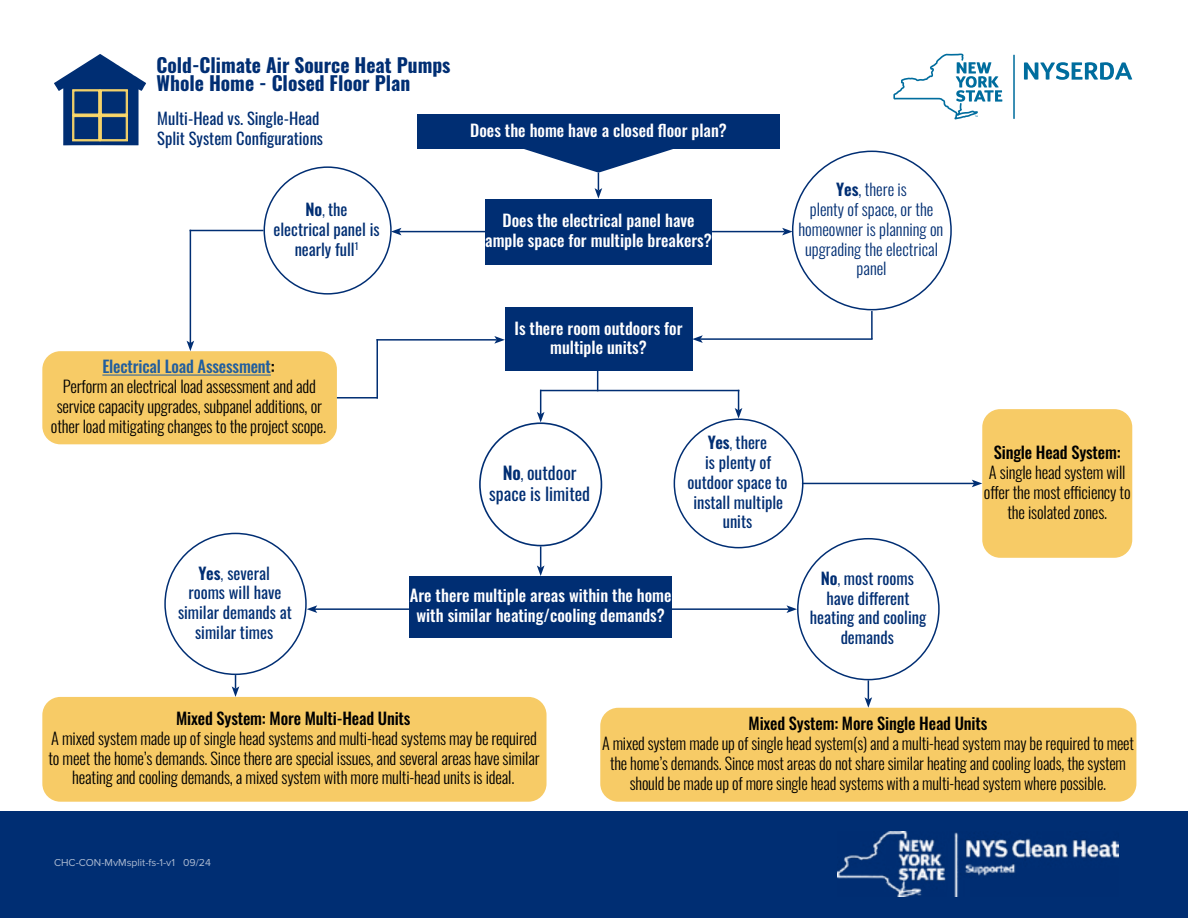
<style>
.page{position:relative;width:1188px;height:918px;background:#fff}
.page>*{position:absolute;margin:0;border:0;box-sizing:border-box;transform-origin:0 0}
.t1{font:700 19.5px/18.3px "Oswald";color:#002e73}
.t2{font:17.85px/21.3px "Oswald";color:#002e73;text-align:center}
.t3{font:300 16.5px/19.8px "Oswald";letter-spacing:-.01em;color:#000;text-align:center}
.t4{font:16.5px/19.8px "Oswald";color:#002e73;text-align:center}
.t5{font:500 16.5px/19.8px "Oswald";color:#fff;text-align:center}
.t6{font:500 16.5px "Oswald";letter-spacing:-.01em;color:#000}
.t7{font:300 16.5px/19.8px "Oswald";color:#002e73;text-align:center}
.t8{font:10.5px "Proxima Nova";color:#fff}
.s1{font-weight:600}
.s2{font-weight:300}
.s3{font-weight:500;color:#215e9e}
.s4{font-weight:500}
</style>
<div class="page">
<div style="left:0;top:811px;width:1188px;height:107px;background:#002e73"></div>
<div style="left:417px;top:114px;width:363px;height:35px;background:#002e73"></div>
<div style="left:485px;top:199px;width:227px;height:66px;background:#002e73"></div>
<svg style="left:524px;top:149px;width:149px;height:50px"></svg>
<hr style="left:712px;top:231px;width:72px;height:1px;background:#002e73">
<svg style="left:782px;top:228px;width:11px;height:7px"></svg>
<hr style="left:700px;top:338px;width:173px;height:2px;background:#002e73">
<svg style="left:692px;top:335px;width:11px;height:8px"></svg>
<hr style="left:871px;top:312px;width:2px;height:26px;background:#002e73">
<div style="left:505px;top:307px;width:187px;height:64px;background:#002e73"></div>
<svg style="left:735px;top:390px;width:7px;height:28px"></svg>
<svg style="left:537px;top:390px;width:8px;height:32px"></svg>
<hr style="left:541px;top:390px;width:198px;height:1px;background:#002e73">
<div style="left:479px;top:422px;width:123px;height:124px;border:2px solid #002e73;border-radius:50%"></div>
<div style="left:982px;top:409px;width:150px;height:149px;background:#f7cb66;border-radius:18px"></div>
<hr style="left:802px;top:483px;width:172px;height:1px;background:#002e73">
<svg style="left:972px;top:480px;width:10px;height:7px"></svg>
<div style="left:409px;top:576px;width:263px;height:62px;background:#002e73"></div>
<svg style="left:537px;top:546px;width:8px;height:30px"></svg>
<hr style="left:672px;top:608px;width:117px;height:2px;background:#002e73">
<svg style="left:787px;top:605px;width:10px;height:8px"></svg>
<svg style="left:865px;top:680px;width:7px;height:28px"></svg>
<div style="left:600px;top:708px;width:536px;height:94px;background:#f7cb66;border-radius:18px"></div>
<div style="left:42px;top:697px;width:505px;height:105px;background:#f7cb66;border-radius:18px"></div>
<hr style="left:315px;top:608px;width:94px;height:2px;background:#002e73">
<svg style="left:307px;top:605px;width:10px;height:8px"></svg>
<svg style="left:893px;top:54px;width:109px;height:65px"></svg>
<svg style="left:1024px;top:62px;width:108px;height:18px"></svg>
<hr style="left:1013px;top:55px;width:2px;height:64px;background:#006d9e">
<hr style="left:399px;top:231px;width:86px;height:1px;background:#002e73">
<svg style="left:391px;top:228px;width:10px;height:7px"></svg>
<hr style="left:376px;top:339px;width:121px;height:2px;background:#002e73">
<svg style="left:494px;top:336px;width:11px;height:8px"></svg>
<hr style="left:190px;top:230px;width:73px;height:1px;background:#002e73">
<svg style="left:597px;top:371px;width:1px;height:19px"></svg>
<svg style="left:232px;top:675px;width:7px;height:22px"></svg>
<img style="left:837px;top:832px;width:282px;height:65px">
<svg style="left:54px;top:54px;width:92px;height:91px"></svg>
<div style="left:101px;top:116px;width:26px;height:24px;border:1px solid #ffda69"></div>
<div style="left:101px;top:117px;width:25px;height:23px;border:1px solid #ffda69"></div>
<div style="left:42px;top:351px;width:295px;height:93px;background:#f7cb66;border-radius:18px"></div>
<hr style="left:102px;top:375px;width:169px;height:1px;background:#215e9e">
<hr style="left:190px;top:230px;width:1px;height:113px;background:#002e73">
<svg style="left:187px;top:341px;width:7px;height:10px"></svg>
<hr style="left:338px;top:397px;width:39px;height:2px;background:#002e73">
<hr style="left:376px;top:339px;width:2px;height:60px;background:#002e73">
<p class="t1" style="left:157px;top:57px;width:295px">Cold-Climate Air Source Heat Pumps<br>Whole Home - Closed Floor Plan</p>
<p class="t4" style="left:157px;top:107px;width:167px;text-align:left">Multi-Head vs. Single-Head<br>Split System Configurations</p>
<p class="t4" style="left:274px;top:198px;width:108px"><span class="s1">No</span><span class="s2">,</span> the<br>electrical panel is nearly full<sup>1</sup></p>
<p class="t3" style="left:51px;top:355px;width:277px"><span class="s3">Electrical Load Assessment</span><span class="s4">:<br></span>Perform an electrical load assessment and add service capacity upgrades, subpanel additions, or other load mitigating changes to the project scope.</p>
<p class="t5" style="left:470px;top:121px;width:258px">Does the home have a closed floor plan?</p>
<p class="t5" style="left:485px;top:211px;width:228px">Does the electrical panel have ample space for multiple breakers?</p>
<p class="t5" style="left:514px;top:319px;width:170px">Is there room outdoors for multiple units?</p>
<p class="t7" style="left:798px;top:178px;width:146px"><span class="s1">Yes</span>, there is<br>plenty of space, or the homeowner is planning on upgrading the electrical panel</p>
<p class="t2" style="left:489px;top:460px;width:102px"><span class="s1">No</span><span class="s2">,</span> outdoor space is limited</p>
<p class="t4" style="left:688px;top:431px;width:101px"><span class="s1">Yes</span><span class="s2">,</span> there<br>is plenty of outdoor space to install multiple units</p>
<p class="t6" style="left:994px;top:444px;width:129px">Single Head System:</p>
<p class="t3" style="left:984px;top:460px;width:148px">A single head system will offer the most efficiency to the isolated zones.</p>
<p class="t4" style="left:178px;top:561px;width:115px"><span class="s1">Yes</span><span class="s2">,</span> several<br>rooms will have similar demands at similar times</p>
<p class="t5" style="left:410px;top:587px;width:263px">Are there multiple areas within the home with similar heating/cooling demands?</p>
<p class="t4" style="left:810px;top:567px;width:118px"><span class="s1">No</span><span class="s2">,</span> most rooms have different heating and cooling demands</p>
<p class="t6" style="left:176px;top:710px;width:236px">Mixed System: More Multi-Head Units</p>
<p class="t3" style="left:48px;top:726px;width:493px">A mixed system made up of single head systems and multi-head systems may be required to meet the home’s demands. Since there are special issues, and several areas have similar heating and cooling demands, a mixed system with more multi-head units is ideal.</p>
<p class="t8" style="left:54px;top:855px;width:158px">CHC-CON-MvMsplit-fs-1-v1 09/24</p>
<p class="t6" style="left:749px;top:715px;width:240px">Mixed System: More Single Head Units</p>
<p class="t3" style="left:602px;top:732px;width:534px">A mixed system made up of single head system(s) and a multi-head system may be required to meet the home’s demands. Since most areas do not share similar heating and cooling loads, the system should be made up of more single head systems with a multi-head system where possible.</p>
</div>
